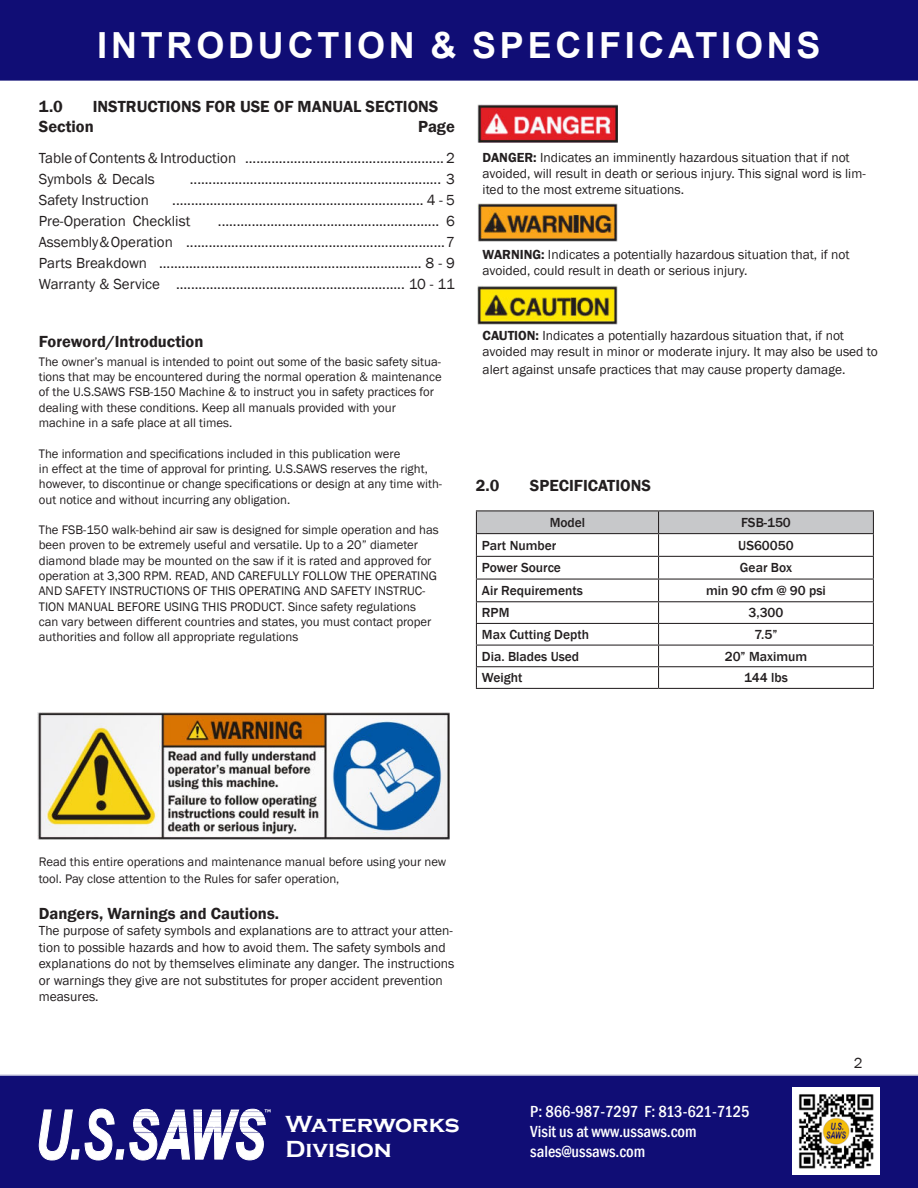
<style>
.page{position:relative;width:918px;height:1188px;background:#fff}
.page>*{position:absolute;margin:0;border:0;box-sizing:border-box;transform-origin:0 0}
.t1{font:700 36px "Arial";letter-spacing:.105em;color:#fff}
.t2{font:700 24px/25.3px "Copperplate Gothic";color:#fff}
.t3{font:600 16.5px/19.8px "Franklin Gothic";color:#231f20}
.t4{font:500 condensed 16.5px/19.8px "Franklin Gothic";color:#fff}
.t5{font:15px/21px "Franklin Gothic";color:#231f20}
.t6{font:13.5px/16.5px "Franklin Gothic";color:#231f20}
.t7{font:500 13.5px "Franklin Gothic";color:#231f20}
.t8{font:12.75px/15.3px "Franklin Gothic";color:#231f20}
.s1{font-weight:600}
</style>
<div class="page">
<div style="left:0;top:0;width:918px;height:81px;background:#100d75"></div>
<div style="left:0;top:1074px;width:918px;height:114px;background:#100d75"></div>
<svg style="left:39px;top:1109px;width:232px;height:51px"></svg>
<img style="left:478px;top:104px;width:139px;height:39px">
<img style="left:478px;top:204px;width:139px;height:38px">
<img style="left:478px;top:286px;width:139px;height:38px">
<img style="left:37px;top:712px;width:412px;height:127px">
<hr style="left:476px;top:688px;width:183px;height:1px;background:#231f20">
<hr style="left:659px;top:688px;width:215px;height:1px;background:#231f20">
<hr style="left:476px;top:510px;width:183px;height:1px;background:#231f20">
<hr style="left:659px;top:510px;width:215px;height:1px;background:#231f20">
<svg style="left:476px;top:511px;width:398px;height:177px"></svg>
<hr style="left:476px;top:666px;width:183px;height:1px;background:#231f20">
<hr style="left:659px;top:666px;width:215px;height:1px;background:#231f20">
<img style="left:793px;top:1088px;width:86px;height:87px">
<h1 class="t1" style="left:97px;top:24px;width:725px">INTRODUCTION &amp; SPECIFICATIONS</h1>
<p class="t3" style="left:39px;top:98px;width:401px;text-indent:54px">INSTRUCTIONS FOR USE OF MANUAL SECTIONS<br>Section</p>
<p class="t3" style="left:39px;top:98px;width:26px">1.0</p>
<p class="t3" style="left:418px;top:117px;width:38px">Page</p>
<p class="t5" style="left:39px;top:148px;width:418px">Table of Contents &amp; Introduction ..................................................... 2<br>Symbols &amp; Decals</p>
<p class="t5" style="left:190px;top:169px;width:267px">................................................................... 3</p>
<p class="t5" style="left:39px;top:190px;width:418px;text-indent:133px">................................................................... 4 - 5<br>Pre-Operation Checklist</p>
<p class="t5" style="left:39px;top:190px;width:112px">Safety Instruction</p>
<p class="t5" style="left:39px;top:211px;width:418px;text-align:justify;text-indent:179px">........................................................... 6<br>Assembly &amp; Operation ..................................................................... 7<br>Parts Breakdown ...................................................................... 8 - 9<br>Warranty &amp; Service ............................................................. 10 - 11</p>
<p class="t3" style="left:39px;top:333px;width:166px">Foreword/Introduction</p>
<p class="t8" style="left:39px;top:355px;width:404px">The owner’s manual is intended to point out some of the basic safety situa&shy;tions that may be encountered during the normal operation &amp; maintenance of the U.S.SAWS FSB-150 Machine &amp; to instruct you in safety practices for dealing with these conditions. Keep all manuals provided with your machine in a safe place at all times.</p>
<p class="t8" style="left:39px;top:446px;width:405px">The information and specifications included in this publication were<br>in effect at the time of approval for printing. U.S.SAWS reserves the right, however, to discontinue or change specifications or design at any time with&shy;out notice and without incurring any obligation.</p>
<p class="t8" style="left:39px;top:523px;width:402px">The FSB-150 walk-behind air saw is designed for simple operation and has been proven to be extremely useful and versatile. Up to a 20” diameter diamond blade may be mounted on the saw if it is rated and approved for operation at 3,300 RPM. READ, AND CAREFULLY FOLLOW THE OPERATING AND SAFETY INSTRUCTIONS OF THIS OPERATING AND SAFETY INSTRUC-TION MANUAL BEFORE USING THIS PRODUCT. Since safety regulations<br>can vary between different countries and states, you must contact proper authorities and follow all appropriate regulations</p>
<p class="t6" style="left:483px;top:150px;width:385px"><span class="s1">DANGER:</span> Indicates an imminently hazardous situation that if not avoided, will result in death or serious injury. This signal word is lim&shy;ited to the most extreme situations.</p>
<p class="t6" style="left:483px;top:247px;width:368px"><span class="s1">WARNING:</span> Indicates a potentially hazardous situation that, if not avoided, could result in death or serious injury.</p>
<p class="t6" style="left:483px;top:328px;width:397px"><span class="s1">CAUTION:</span> Indicates a potentially hazardous situation that, if not avoided may result in minor or moderate injury. It may also be used to</p>
<p class="t6" style="left:483px;top:362px;width:364px">alert against unsafe practices that may cause property damage.</p>
<p class="t3" style="left:476px;top:476px;width:25px">2.0</p>
<p class="t3" style="left:530px;top:476px;width:123px">SPECIFICATIONS</p>
<p class="t7" style="left:550px;top:517px;width:37px">Model</p>
<p class="t7" style="left:741px;top:517px;width:51px">FSB-150</p>
<p class="t7" style="left:482px;top:540px;width:76px">Part Number</p>
<p class="t7" style="left:738px;top:540px;width:57px">US60050</p>
<p class="t7" style="left:482px;top:562px;width:81px">Power Source</p>
<p class="t7" style="left:740px;top:562px;width:54px">Gear Box</p>
<p class="t7" style="left:482px;top:585px;width:102px">Air Requirements</p>
<p class="t7" style="left:706px;top:585px;width:121px">min 90 cfm @ 90 psi</p>
<p class="t7" style="left:482px;top:607px;width:29px">RPM</p>
<p class="t7" style="left:749px;top:607px;width:36px">3,300</p>
<p class="t7" style="left:482px;top:629px;width:109px">Max Cutting Depth</p>
<p class="t7" style="left:754px;top:629px;width:24px">7.5”</p>
<p class="t7" style="left:482px;top:651px;width:99px">Dia. Blades Used</p>
<p class="t7" style="left:725px;top:651px;width:84px">20” Maximum</p>
<p class="t7" style="left:482px;top:672px;width:42px">Weight</p>
<p class="t7" style="left:744px;top:672px;width:45px">144 lbs</p>
<p class="t8" style="left:39px;top:854px;width:409px;line-height:16.5px">Read this entire operations and maintenance manual before using your new tool. Pay close attention to the Rules for safer operation,</p>
<p class="t3" style="left:39px;top:904px;width:242px">Dangers, Warnings and Cautions.</p>
<p class="t6" style="left:39px;top:923px;width:417px">The purpose of safety symbols and explanations are to attract your atten&shy;tion to possible hazards and how to avoid them. The safety symbols and explanations do not by themselves eliminate any danger. The instructions or warnings they give are not substitutes for proper accident prevention measures.</p>
<p class="t5" style="left:854px;top:1053px;width:10px">2</p>
<h2 class="t2" style="left:286px;top:1111px;width:176px">Waterworks<br>Division</h2>
<p class="t4" style="left:530px;top:1101px;width:221px">P: 866-987-7297 F: 813-621-7125<br>Visit us at www.ussaws.com sales@ussaws.com</p>
</div>
